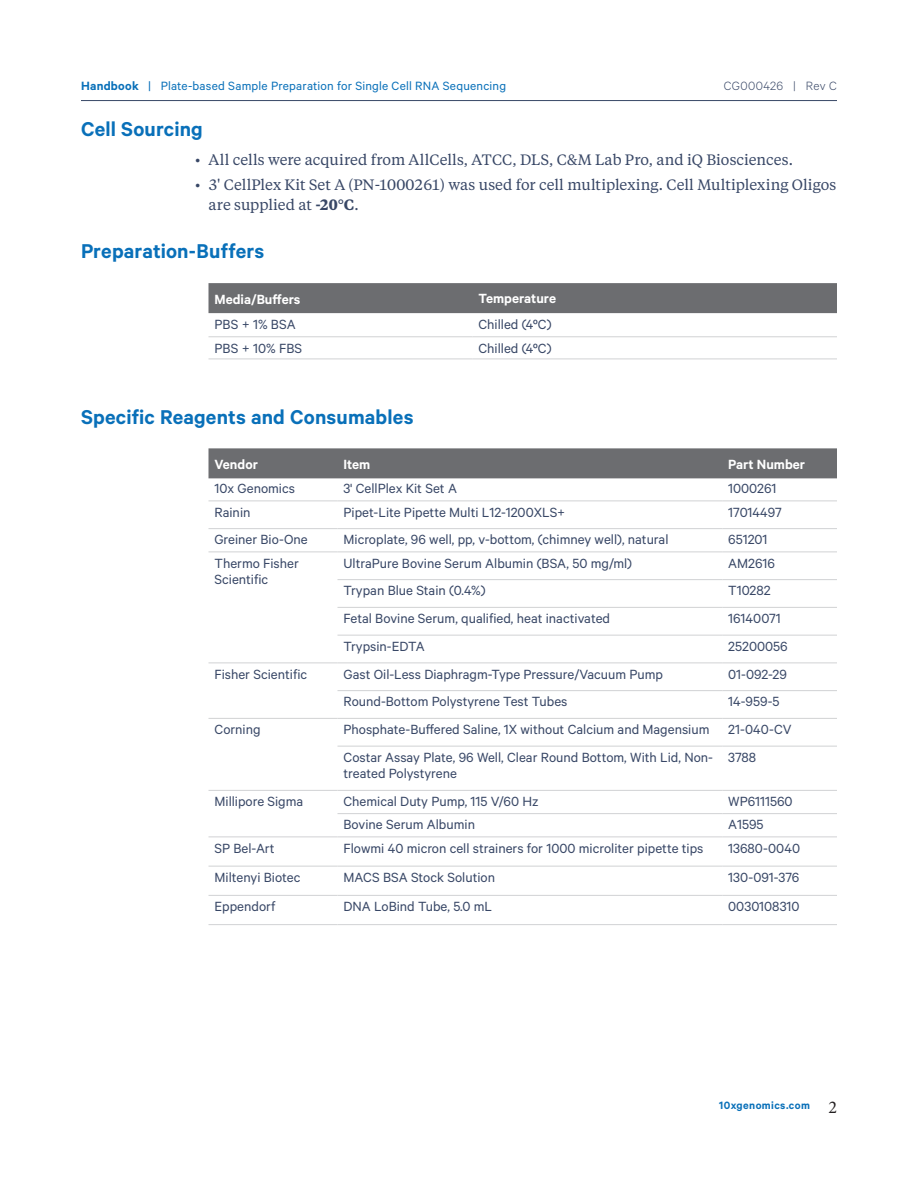
<style>
.page{position:relative;width:918px;height:1188px;background:#fff}
.page>*{position:absolute;margin:0;border:0;box-sizing:border-box;transform-origin:0 0}
.Section_Header{font:600 22.5px "Calibre";letter-spacing:.005em;color:#0970b9}
.t1{font:18px "Minion Pro";color:#231f20}
.Table_body{font:15px/16.5px "Calibre";color:#384766}
.t2{font:15px/19.2px "Tiempos Text";color:#384766}
.Table_header{font:600 15px "Calibre";color:#fff}
.t3{font:13.5px "Calibre";letter-spacing:.015em;color:#0970b9}
.t4{font:300 13.5px "Calibre";letter-spacing:.02em;color:#384766}
.t5{font:600 12px "Calibre";letter-spacing:.035em;color:#0970b9}
.s1{font-weight:600}
</style>
<div class="page">
<hr style="left:81px;top:100px;width:756px;height:1px;background:#384766">
<div style="left:208px;top:283px;width:629px;height:30px;background:#6c6d70"></div>
<hr style="left:208px;top:337px;width:264px;height:1px;background:#d1d2d4">
<hr style="left:472px;top:337px;width:365px;height:1px;background:#d1d2d4">
<hr style="left:208px;top:359px;width:264px;height:1px;background:#d1d2d4">
<hr style="left:472px;top:359px;width:365px;height:1px;background:#d1d2d4">
<div style="left:208px;top:448px;width:629px;height:30px;background:#6c6d70"></div>
<hr style="left:208px;top:501px;width:130px;height:1px;background:#d1d2d4">
<hr style="left:338px;top:501px;width:384px;height:1px;background:#d1d2d4">
<hr style="left:722px;top:501px;width:115px;height:1px;background:#d1d2d4">
<hr style="left:208px;top:528px;width:130px;height:1px;background:#d1d2d4">
<hr style="left:338px;top:528px;width:384px;height:1px;background:#d1d2d4">
<hr style="left:722px;top:528px;width:115px;height:1px;background:#d1d2d4">
<hr style="left:208px;top:552px;width:130px;height:1px;background:#d1d2d4">
<hr style="left:338px;top:552px;width:384px;height:1px;background:#d1d2d4">
<hr style="left:722px;top:552px;width:115px;height:1px;background:#d1d2d4">
<hr style="left:338px;top:579px;width:384px;height:1px;background:#d1d2d4">
<hr style="left:722px;top:579px;width:115px;height:1px;background:#d1d2d4">
<hr style="left:338px;top:607px;width:384px;height:1px;background:#d1d2d4">
<hr style="left:722px;top:607px;width:115px;height:1px;background:#d1d2d4">
<hr style="left:338px;top:635px;width:384px;height:1px;background:#d1d2d4">
<hr style="left:722px;top:635px;width:115px;height:1px;background:#d1d2d4">
<hr style="left:208px;top:663px;width:130px;height:1px;background:#d1d2d4">
<hr style="left:338px;top:663px;width:384px;height:1px;background:#d1d2d4">
<hr style="left:722px;top:663px;width:115px;height:1px;background:#d1d2d4">
<hr style="left:338px;top:690px;width:384px;height:1px;background:#d1d2d4">
<hr style="left:722px;top:690px;width:115px;height:1px;background:#d1d2d4">
<hr style="left:208px;top:718px;width:130px;height:1px;background:#d1d2d4">
<hr style="left:338px;top:718px;width:384px;height:1px;background:#d1d2d4">
<hr style="left:722px;top:718px;width:115px;height:1px;background:#d1d2d4">
<hr style="left:338px;top:746px;width:384px;height:1px;background:#d1d2d4">
<hr style="left:722px;top:746px;width:115px;height:1px;background:#d1d2d4">
<hr style="left:208px;top:790px;width:130px;height:1px;background:#d1d2d4">
<hr style="left:338px;top:790px;width:384px;height:1px;background:#d1d2d4">
<hr style="left:722px;top:790px;width:115px;height:1px;background:#d1d2d4">
<hr style="left:338px;top:813px;width:384px;height:1px;background:#d1d2d4">
<hr style="left:722px;top:813px;width:115px;height:1px;background:#d1d2d4">
<hr style="left:338px;top:837px;width:384px;height:1px;background:#d1d2d4">
<hr style="left:722px;top:837px;width:115px;height:1px;background:#d1d2d4">
<hr style="left:208px;top:866px;width:130px;height:1px;background:#d1d2d4">
<hr style="left:338px;top:866px;width:384px;height:1px;background:#d1d2d4">
<hr style="left:722px;top:866px;width:115px;height:1px;background:#d1d2d4">
<hr style="left:208px;top:895px;width:130px;height:1px;background:#d1d2d4">
<hr style="left:338px;top:895px;width:384px;height:1px;background:#d1d2d4">
<hr style="left:722px;top:895px;width:115px;height:1px;background:#d1d2d4">
<hr style="left:208px;top:837px;width:130px;height:1px;background:#d1d2d4">
<hr style="left:208px;top:924px;width:130px;height:1px;background:#d1d2d4">
<hr style="left:338px;top:924px;width:384px;height:1px;background:#d1d2d4">
<hr style="left:722px;top:924px;width:115px;height:1px;background:#d1d2d4">
<p class="t3" style="left:81px;top:78px;width:427px"><span class="s1">Handbook</span> | Plate-based Sample Preparation for Single Cell RNA Sequencing</p>
<p class="t4" style="left:724px;top:78px;width:115px">CG000426 | Rev C</p>
<p class="Section_Header" style="left:81px;top:116px;width:123px">Cell Sourcing</p>
<p class="t2" style="left:195px;top:149px;width:599px">• All cells were acquired from AllCells, ATCC, DLS, C&amp;M Lab Pro, and iQ Biosciences.</p>
<p class="t2" style="left:208px;top:175px;width:629px;text-indent:-14px">• 3' CellPlex Kit Set A (PN-1000261) was used for cell multiplexing. Cell Multiplexing Oligos are supplied at <span class="s1">-20°C</span>.</p>
<p class="Section_Header" style="left:81px;top:238px;width:185px">Preparation-Buffers</p>
<p class="Table_header" style="left:214px;top:290px;width:87px">Media/Buffers</p>
<p class="Table_header" style="left:478px;top:289px;width:79px">Temperature</p>
<p class="Table_body" style="left:214px;top:315px;width:83px">PBS + 1% BSA</p>
<p class="Table_body" style="left:478px;top:315px;width:75px">Chilled (4ºC)</p>
<p class="Table_body" style="left:214px;top:339px;width:89px">PBS + 10% FBS</p>
<p class="Table_body" style="left:478px;top:339px;width:75px">Chilled (4ºC)</p>
<p class="Section_Header" style="left:81px;top:403px;width:334px">Specific Reagents and Consumables</p>
<p class="Table_header" style="left:214px;top:455px;width:45px">Vendor</p>
<p class="Table_header" style="left:344px;top:455px;width:28px">Item</p>
<p class="Table_header" style="left:728px;top:455px;width:78px">Part Number</p>
<p class="Table_body" style="left:214px;top:480px;width:82px">10x Genomics</p>
<p class="Table_body" style="left:344px;top:480px;width:115px">3' CellPlex Kit Set A</p>
<p class="Table_body" style="left:728px;top:480px;width:50px">1000261</p>
<p class="Table_body" style="left:214px;top:503px;width:37px">Rainin</p>
<p class="Table_body" style="left:344px;top:503px;width:223px">Pipet-Lite Pipette Multi L12-1200XLS+</p>
<p class="Table_body" style="left:728px;top:503px;width:55px">17014497</p>
<p class="Table_body" style="left:214px;top:531px;width:95px">Greiner Bio-One</p>
<p class="Table_body" style="left:344px;top:531px;width:327px">Microplate, 96 well, pp, v-bottom, (chimney well), natural</p>
<p class="Table_body" style="left:728px;top:531px;width:41px">651201</p>
<p class="Table_body" style="left:214px;top:554px;width:86px">Thermo Fisher<br>Scientific</p>
<p class="Table_body" style="left:344px;top:554px;width:290px">UltraPure Bovine Serum Albumin (BSA, 50 mg/ml)</p>
<p class="Table_body" style="left:728px;top:554px;width:48px">AM2616</p>
<p class="Table_body" style="left:344px;top:582px;width:144px">Trypan Blue Stain (0.4%)</p>
<p class="Table_body" style="left:728px;top:582px;width:44px">T10282</p>
<p class="Table_body" style="left:344px;top:610px;width:268px">Fetal Bovine Serum, qualified, heat inactivated</p>
<p class="Table_body" style="left:728px;top:610px;width:54px">16140071</p>
<p class="Table_body" style="left:344px;top:637px;width:83px">Trypsin-EDTA</p>
<p class="Table_body" style="left:728px;top:637px;width:61px">25200056</p>
<p class="Table_body" style="left:214px;top:665px;width:94px">Fisher Scientific</p>
<p class="Table_body" style="left:344px;top:665px;width:321px">Gast Oil-Less Diaphragm-Type Pressure/Vacuum Pump</p>
<p class="Table_body" style="left:728px;top:665px;width:60px">01-092-29</p>
<p class="Table_body" style="left:344px;top:693px;width:225px">Round-Bottom Polystyrene Test Tubes</p>
<p class="Table_body" style="left:728px;top:693px;width:53px">14-959-5</p>
<p class="Table_body" style="left:214px;top:721px;width:48px">Corning</p>
<p class="Table_body" style="left:344px;top:721px;width:367px">Phosphate-Buffered Saline, 1X without Calcium and Magensium</p>
<p class="Table_body" style="left:728px;top:721px;width:65px">21-040-CV</p>
<p class="Table_body" style="left:344px;top:748px;width:371px">Costar Assay Plate, 96 Well, Clear Round Bottom, With Lid, Non&shy;treated Polystyrene</p>
<p class="Table_body" style="left:728px;top:748px;width:29px">3788</p>
<p class="Table_body" style="left:214px;top:793px;width:90px">Millipore Sigma</p>
<p class="Table_body" style="left:344px;top:793px;width:197px">Chemical Duty Pump, 115 V/60 Hz</p>
<p class="Table_body" style="left:728px;top:793px;width:66px">WP6111560</p>
<p class="Table_body" style="left:344px;top:816px;width:133px">Bovine Serum Albumin</p>
<p class="Table_body" style="left:728px;top:816px;width:37px">A1595</p>
<p class="Table_body" style="left:214px;top:839px;width:62px">SP Bel-Art</p>
<p class="Table_body" style="left:344px;top:839px;width:361px">Flowmi 40 micron cell strainers for 1000 microliter pipette tips</p>
<p class="Table_body" style="left:728px;top:839px;width:73px">13680-0040</p>
<p class="Table_body" style="left:214px;top:868px;width:88px">Miltenyi Biotec</p>
<p class="Table_body" style="left:344px;top:868px;width:153px">MACS BSA Stock Solution</p>
<p class="Table_body" style="left:728px;top:868px;width:73px">130-091-376</p>
<p class="Table_body" style="left:214px;top:898px;width:62px">Eppendorf</p>
<p class="Table_body" style="left:344px;top:898px;width:150px">DNA LoBind Tube, 5.0 mL</p>
<p class="Table_body" style="left:728px;top:898px;width:73px">0030108310</p>
<p class="t5" style="left:719px;top:1098px;width:92px">10xgenomics.com</p>
<p class="t1" style="left:828px;top:1095px;width:10px">2</p>
</div>
